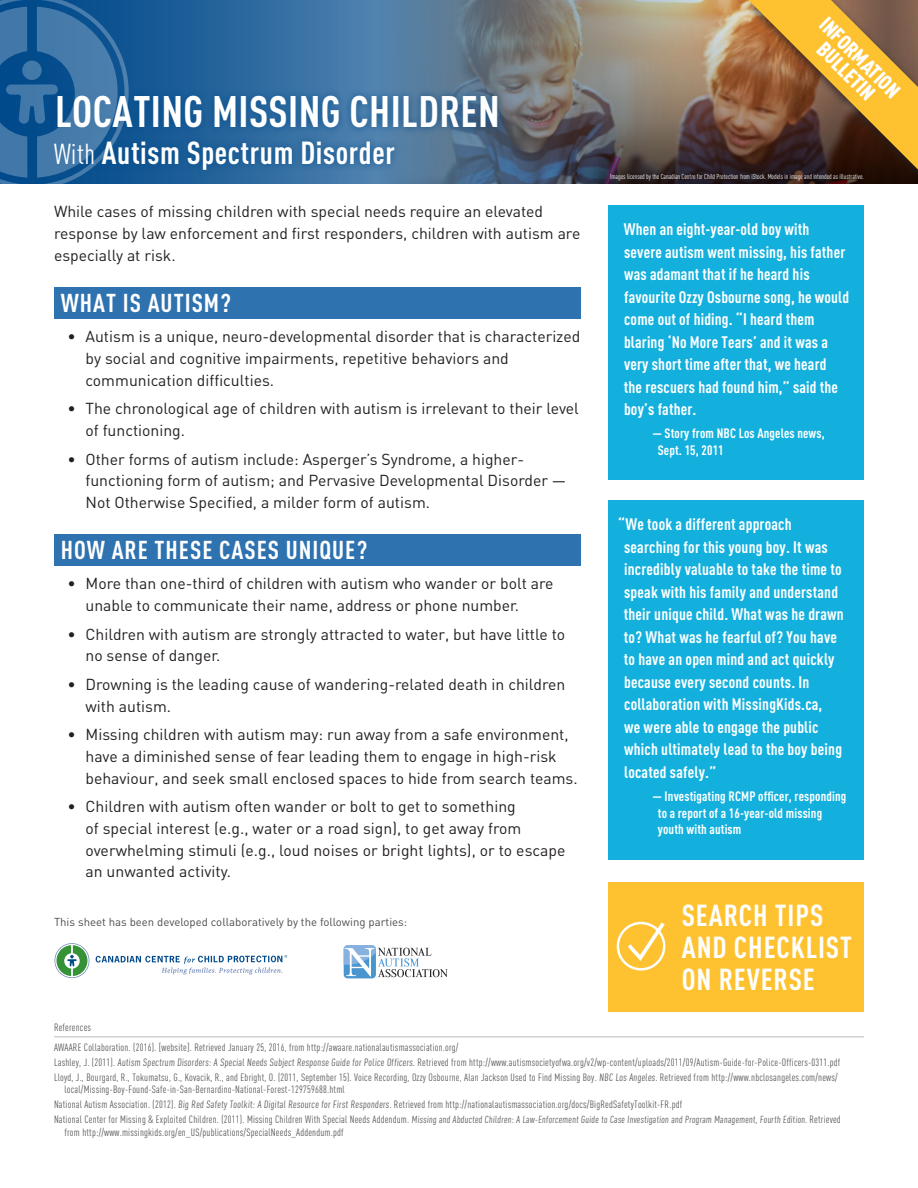
<style>
.page{position:relative;width:918px;height:1188px;background:#fff}
.page>*{position:absolute;margin:0;border:0;box-sizing:border-box;transform-origin:0 0}
.body{font:700 43.5px "DIN Cond";letter-spacing:.01em;color:#fff}
.body-2{font:700 31.5px "DIN Cond";letter-spacing:.02em;color:#fff}
.t1{font:700 30px/31.8px "DIN Cond";letter-spacing:.03em;color:#fff}
.t2{font:700 25.5px "DIN Cond";letter-spacing:.04em;color:#fff}
.body-3{font:900 21px/19.5px "DIN Cond";color:#fff;text-align:center}
.call-out{font:700 16.5px/22.5px "DIN Cond";letter-spacing:.01em;color:#fff}
.bullets{font:15.75px/21.8px "DIN";color:#231f20}
.body-4{font:15.75px/21.8px "DIN";color:#231f20}
.call_out_attribution{font:700 13.5px/16.5px "DIN Cond";letter-spacing:.01em;color:#fff}
.t3{font:11.4px "DIN";color:#4b4c4d}
.t4{font:10.5px/12.8px "DIN Cond";letter-spacing:.02em;color:#57585a}
.t5{font:10.2px "DIN Cond";color:#57585a}
.t6{font:7.2px "DIN Cond";color:#fff}
.s1{font-weight:400;font-size:28.5px}
.s2{font-size:10.5px}
</style>
<div class="page">
<div style="left:608px;top:205px;width:256px;height:275px;background:#13b0de"></div>
<div style="left:608px;top:500px;width:256px;height:360px;background:#13b0de"></div>
<img style="left:129px;top:0;width:616px;height:184px">
<div style="left:54px;top:287px;width:526px;height:32px;background:#2e72b0"></div>
<div style="left:54px;top:534px;width:526px;height:32px;background:#2e72b0"></div>
<div style="left:47px;top:134px;width:355px;height:44px;background:#004a8b;opacity:.75"></div>
<div style="left:49px;top:88px;width:456px;height:47px;background:#004a8b;opacity:.75"></div>
<div style="left:344px;top:945px;width:32px;height:33px;background:#4895d0;border-radius:4px"></div>
<svg style="left:344px;top:945px;width:104px;height:32px"></svg>
<svg style="left:54px;top:943px;width:35px;height:35px"></svg>
<svg style="left:96px;top:955px;width:191px;height:20px"></svg>
<hr style="left:54px;top:1036px;width:810px;height:2px;background:#d1d2d4">
<div style="left:745px;top:0;width:173px;height:187px;background:#231f20;opacity:.75"></div>
<svg style="left:748px;top:0;width:170px;height:170px;background:#9f7231"></svg>
<div style="left:608px;top:882px;width:256px;height:130px;background:#fec231"></div>
<div style="left:617px;top:922px;width:48px;height:49px;border:2px solid #fff;border-radius:50%"></div>
<svg style="left:624px;top:921px;width:42px;height:43px"></svg>
<svg style="left:0;top:0;width:129px;height:184px;background:#29679d"></svg>
<p class="body" style="left:55px;top:85px;width:446px">LOCATING MISSING CHILDREN</p>
<p class="body-2" style="left:54px;top:134px;width:342px"><span class="s1">With</span> Autism Spectrum Disorder</p>
<p class="body-4" style="left:54px;top:201px;width:528px">While cases of missing children with special needs require an elevated response by law enforcement and first responders, children with autism are especially at risk.</p>
<p class="t2" style="left:61px;top:287px;width:172px">WHAT IS AUTISM?</p>
<p class="bullets" style="left:86px;top:326px;width:496px;text-indent:-18px">• Autism is a unique, neuro-developmental disorder that is characterized by social and cognitive impairments, repetitive behaviors and communication difficulties.</p>
<p class="bullets" style="left:86px;top:398px;width:495px;text-indent:-18px">• The chronological age of children with autism is irrelevant to their level of functioning.</p>
<p class="bullets" style="left:86px;top:448px;width:482px;text-indent:-18px">• Other forms of autism include: Asperger’s Syndrome, a higher&shy;functioning form of autism; and Pervasive Developmental Disorder —<br>Not Otherwise Specified, a milder form of autism.</p>
<p class="t2" style="left:61px;top:534px;width:308px">HOW ARE THESE CASES UNIQUE?</p>
<p class="bullets" style="left:86px;top:572px;width:470px;text-indent:-18px">• More than one-third of children with autism who wander or bolt are unable to communicate their name, address or phone number.</p>
<p class="bullets" style="left:86px;top:623px;width:481px;text-indent:-18px">• Children with autism are strongly attracted to water, but have little to no sense of danger.</p>
<p class="bullets" style="left:86px;top:673px;width:481px;text-indent:-18px">• Drowning is the leading cause of wandering-related death in children with autism.</p>
<p class="bullets" style="left:86px;top:723px;width:494px;text-indent:-18px">• Missing children with autism may: run away from a safe environment, have a diminished sense of fear leading them to engage in high-risk behaviour, and seek small enclosed spaces to hide from search teams.</p>
<p class="bullets" style="left:86px;top:795px;width:481px;text-indent:-18px">• Children with autism often wander or bolt to get to something<br>of special interest (e.g., water or a road sign), to get away from overwhelming stimuli (e.g., loud noises or bright lights), or to escape an unwanted activity.</p>
<p class="t3" style="left:54px;top:914px;width:355px">This sheet has been developed collaboratively by the following parties:</p>
<p class="body-3" style="left:830px;top:13px;width:106px;rotate:45deg">INFORMATION<br>BULLETIN</p>
<p class="t6" style="left:610px;top:172px;width:255px">Images licensed by the Canadian Centre for Child Protection from iStock. Models in image and intended as illustrative.</p>
<p class="call-out" style="left:624px;top:217px;width:227px">When an eight-year-old boy with severe autism went missing, his father was adamant that if he heard his favourite Ozzy Osbourne song, he would come out of hiding. “I heard them blaring ‘No More Tears’ and it was a very short time after that, we heard<br>the rescuers had found him,” said the boy’s father.</p>
<p class="call_out_attribution" style="left:658px;top:425px;width:169px;text-indent:-5px">— Story from NBC Los Angeles news,<br>Sept. 15, 2011</p>
<p class="call-out" style="left:624px;top:513px;width:221px;text-indent:-6px">“We took a different approach searching for this young boy. It was incredibly valuable to take the time to speak with his family and understand their unique child. What was he drawn to? What was he fearful of? You have to have an open mind and act quickly because every second counts. In collaboration with MissingKids.ca,<br>we were able to engage the public which ultimately lead to the boy being located safely.”</p>
<p class="call_out_attribution" style="left:658px;top:788px;width:190px;text-indent:-5px">— Investigating RCMP officer, responding to a report of a 16-year-old missing youth with autism</p>
<p class="t1" style="left:682px;top:899px;width:172px">SEARCH TIPS<br>AND CHECKLIST<br>ON REVERSE</p>
<p class="t4" style="left:54px;top:1021px;width:39px">References</p>
<p class="t4" style="left:54px;top:1041px;width:406px">AWAARE Collaboration. (2016). [website]. Retrieved January 25, 2016, from http://awaare.nationalautismassociation.org/</p>
<p class="t4" style="left:54px;top:1056px;width:788px">Lashley, J. (2011). Autism Spectrum Disorders: A Special Needs Subject Response Guide for Police Officers. Retrieved from http://www.autismsocietyofwa.org/v2/wp-content/uploads/2011/09/Autism-Guide-for-Police-Officers-0311.pdf</p>
<p class="t4" style="left:64px;top:1071px;width:775px;text-indent:-10px">Lloyd, J., Bourgard, R., Tokumatsu, G., Kovacik, R., and Ebright, O. (2011, September 15). Voice Recording, Ozzy Osbourne, Alan Jackson Used to Find Missing Boy. NBC Los Angeles. Retrieved from http://www.nbclosangeles.com/news/ local/Missing-Boy-Found-Safe-in-San-Bernardino-National-Forest-129759688.html</p>
<p class="t4" style="left:54px;top:1098px;width:630px">National Autism Association. (2012). Big Red Safety Toolkit: A Digital Resource for First Responders. Retrieved from http://nationalautismassociation.org/docs/BigRedSafetyToolkit-FR.pdf</p>
<p class="t5" style="left:54px;top:1114px;width:788px"><span class="s2">National Center for Missing &amp; Exploited Children. (2011). Missing Children With Special Needs Addendum.</span> Missing and Abducted Children: A Law-Enforcement Guide to Case Investigation and Program Management, Fourth Edition. <span class="s2">Retrieved</span></p>
<p class="t4" style="left:64px;top:1126px;width:281px">from http://www.missingkids.org/en_US/publications/SpecialNeeds_Addendum.pdf</p>
</div>
